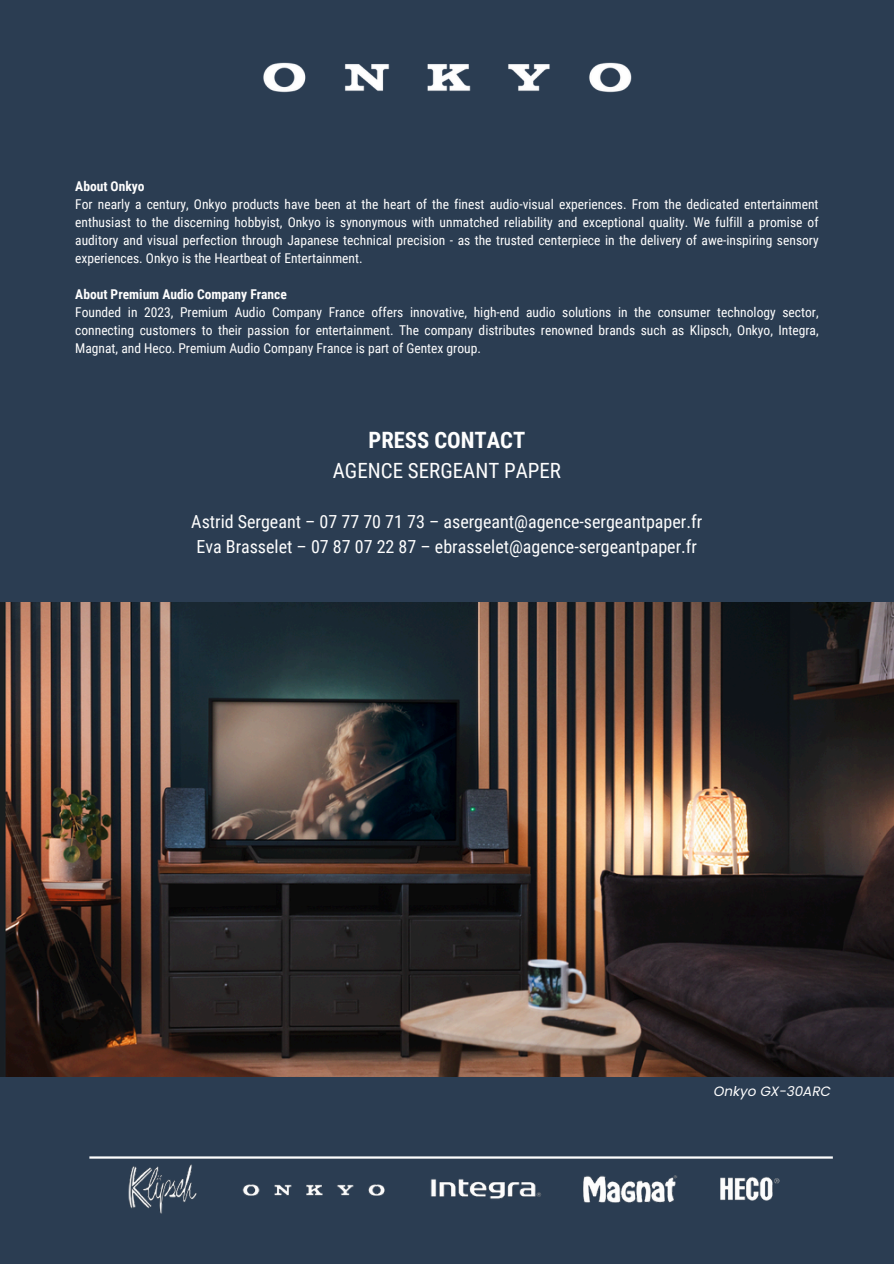
<style>
.page{position:relative;width:894px;height:1264px;background:#fff}
.page>*{position:absolute;margin:0;border:0;box-sizing:border-box;transform-origin:0 0}
.t1{font:700 22.5px "Roboto Condensed";color:#fefefe}
.t2{font:21px "Roboto Condensed";color:#fefefe}
.t3{font:18px/24.8px "Roboto Condensed";color:#fefefe}
.t4{font:13.5px/18px "Roboto Condensed";color:#fefefe;text-align:justify}
.t5{font:700 13.5px "Roboto Condensed";color:#fefefe}
.t6{font:italic 13.5px "Poppins";color:#fefefe}
</style>
<div class="page">
<div style="left:0;top:0;width:893px;height:1263px;background:#2b3d52"></div>
<img style="left:263px;top:62px;width:369px;height:31px">
<hr style="left:89px;top:1156px;width:743px;height:2px;background:#fefefe">
<img style="left:0;top:602px;width:893px;height:474px">
<img style="left:128px;top:1164px;width:652px;height:50px">
<p class="t5" style="left:75px;top:178px;width:71px">About Onkyo</p>
<p class="t4" style="left:75px;top:195px;width:744px">For nearly a century, Onkyo products have been at the heart of the finest audio-visual experiences. From the dedicated entertainment enthusiast to the discerning hobbyist, Onkyo is synonymous with unmatched reliability and exceptional quality. We fulfill a promise of auditory and visual perfection through Japanese technical precision - as the trusted centerpiece in the delivery of awe-inspiring sensory experiences. Onkyo is the Heartbeat of Entertainment.</p>
<p class="t5" style="left:75px;top:286px;width:213px">About Premium Audio Company France</p>
<p class="t4" style="left:75px;top:303px;width:744px">Founded in 2023, Premium Audio Company France offers innovative, high-end audio solutions in the consumer technology sector, connecting customers to their passion for entertainment. The company distributes renowned brands such as Klipsch, Onkyo, Integra, Magnat, and Heco. Premium Audio Company France is part of Gentex group.</p>
<h1 class="t1" style="left:368px;top:427px;width:158px">PRESS CONTACT</h1>
<h2 class="t2" style="left:333px;top:458px;width:230px">AGENCE SERGEANT PAPER</h2>
<h3 class="t3" style="left:191px;top:510px;width:512px">Astrid Sergeant – 07 77 70 71 73 – asergeant@agence-sergeantpaper.fr<br>Eva Brasselet – 07 87 07 22 87 – ebrasselet@agence-sergeantpaper.fr</h3>
<p class="t6" style="left:713px;top:1081px;width:118px">Onkyo GX-30ARC</p>
</div>
